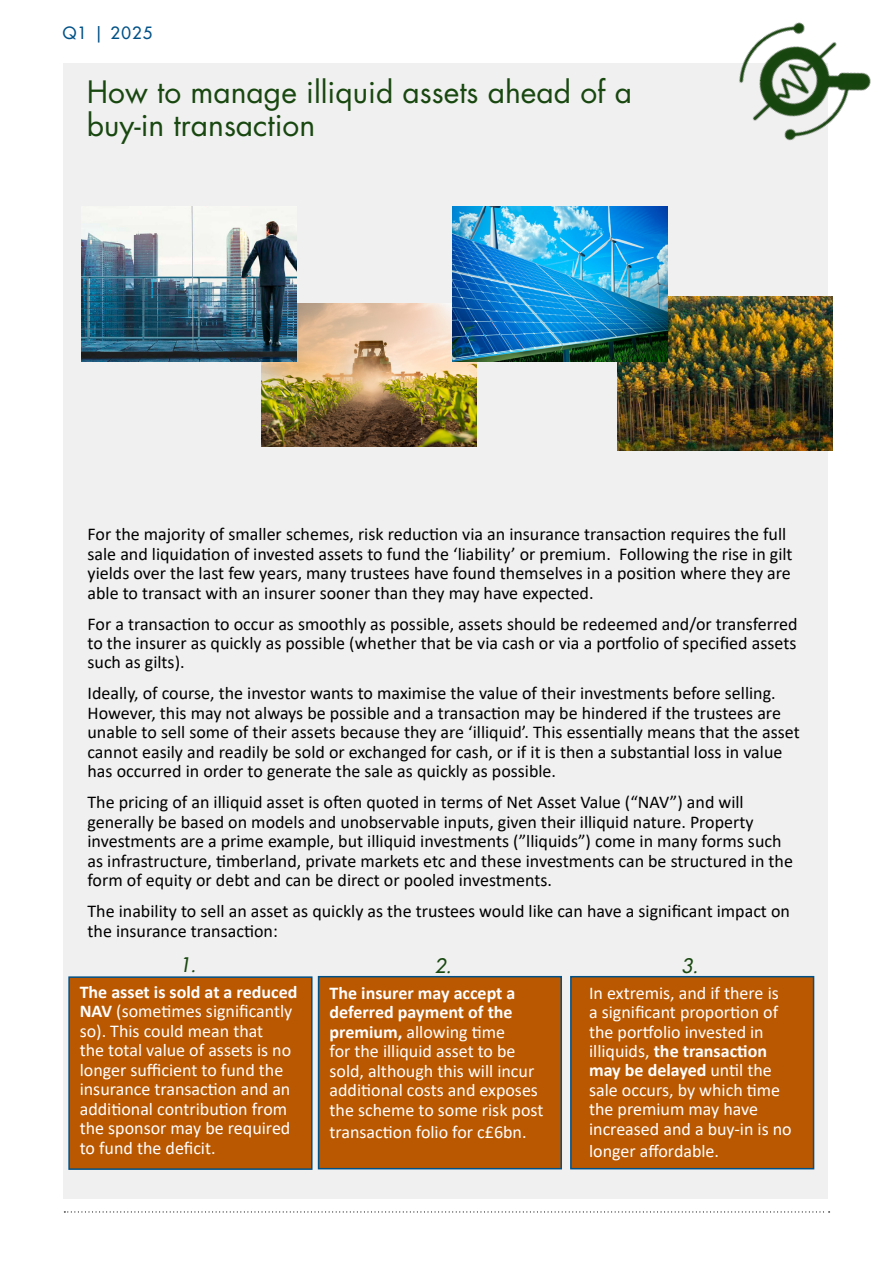
<style>
.page{position:relative;width:893px;height:1263px;background:#fff}
.page>*{position:absolute;margin:0;border:0;box-sizing:border-box;transform-origin:0 0}
.t1{font:30px/33px "Futura Std";color:#18470f}
.t2{font:italic 500 19.5px "Futura Std";color:#18470f}
.t3{font:18px/19.5px "Calibri";color:#000}
.t4{font:18px/19.5px "Calibri";color:#fff}
.t5{font:500 16.5px "Futura Std";letter-spacing:.07em;color:#005187}
.s1{font-weight:700}
</style>
<div class="page">
<svg style="left:64px;top:1211px;width:766px;height:1px"></svg>
<div style="left:63px;top:64px;width:765px;height:1135px;background:#f0f0f0"></div>
<div style="left:318px;top:976px;width:244px;height:193px;background:#ba5802;border:2px solid #005187"></div>
<div style="left:68px;top:976px;width:245px;height:194px;background:#ba5802;border:2px solid #005187"></div>
<div style="left:570px;top:976px;width:244px;height:193px;background:#ba5802;border:2px solid #005187"></div>
<img style="left:262px;top:304px;width:214px;height:142px">
<img style="left:617px;top:296px;width:215px;height:155px">
<img style="left:452px;top:207px;width:215px;height:154px">
<img style="left:81px;top:207px;width:215px;height:154px">
<img style="left:731px;top:22px;width:140px;height:119px">
<p class="t5" style="left:63px;top:23px;width:91px">Q1 | 2025</p>
<h1 class="t1" style="left:87px;top:76px;width:547px">How to manage illiquid assets ahead of a buy-in transaction</h1>
<p class="t3" style="left:88px;top:524px;width:707px">For the majority of smaller schemes, risk reduction via an insurance transaction requires the full sale and liquidation of invested assets to fund the ‘liability’ or premium. Following the rise in gilt yields over the last few years, many trustees have found themselves in a position where they are able to transact with an insurer sooner than they may have expected.</p>
<p class="t3" style="left:88px;top:613px;width:711px;text-align:justify">For a transaction to occur as smoothly as possible, assets should be redeemed and/or transferred to the insurer as quickly as possible (whether that be via cash or via a portfolio of specified assets such as gilts).</p>
<p class="t3" style="left:88px;top:683px;width:714px">Ideally, of course, the investor wants to maximise the value of their investments before selling.<br>However, this may not always be possible and a transaction may be hindered if the trustees are unable to sell some of their assets because they are ‘illiquid’. This essentially means that the asset cannot easily and readily be sold or exchanged for cash, or if it is then a substantial loss in value has occurred in order to generate the sale as quickly as possible.</p>
<p class="t3" style="left:88px;top:792px;width:707px">The pricing of an illiquid asset is often quoted in terms of Net Asset Value (“NAV”) and will generally be based on models and unobservable inputs, given their illiquid nature. Property investments are a prime example, but illiquid investments (”lliquids”) come in many forms such as infrastructure, timberland, private markets etc and these investments can be structured in the form of equity or debt and can be direct or pooled investments.</p>
<p class="t3" style="left:88px;top:901px;width:704px">The inability to sell an asset as quickly as the trustees would like can have a significant impact on the insurance transaction:</p>
<p class="t2" style="left:179px;top:953px;width:18px">1.</p>
<p class="t2" style="left:435px;top:953px;width:18px">2.</p>
<p class="t2" style="left:681px;top:953px;width:18px">3.</p>
<p class="t4" style="left:80px;top:981px;width:219px"><span class="s1">The asset is sold at a reduced<br>NAV</span> (sometimes significantly so). This could mean that<br>the total value of assets is no longer sufficient to fund the insurance transaction and an additional contribution from the sponsor may be required to fund the deficit.</p>
<p class="t4" style="left:330px;top:983px;width:215px"><span class="s1">The insurer may accept a deferred payment of the premium,</span> allowing time<br>for the illiquid asset to be sold, although this will incur additional costs and exposes the scheme to some risk post</p>
<p class="t4" style="left:330px;top:1121px;width:199px">transaction folio for c£6bn.</p>
<p class="t4" style="left:589px;top:982px;width:204px">In extremis, and if there is a significant proportion of the portfolio invested in illiquids, <span class="s1">the transaction may be delayed</span> until the sale occurs, by which time the premium may have increased and a buy-in is no</p>
<p class="t4" style="left:589px;top:1140px;width:132px">longer affordable.</p>
</div>
